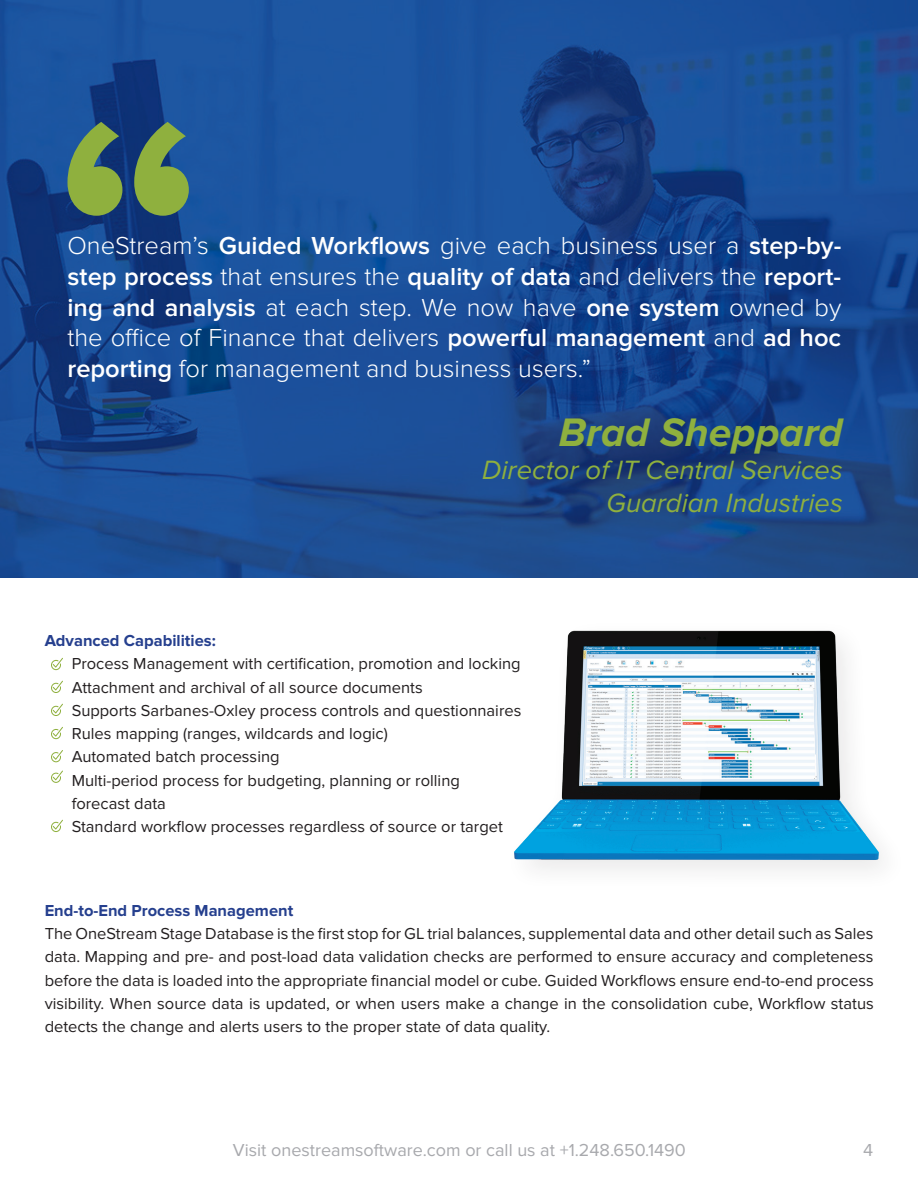
<style>
.page{position:relative;width:918px;height:1188px;background:#fff}
.page>*{position:absolute;margin:0;border:0;box-sizing:border-box;transform-origin:0 0}
.t1{font:italic 700 41.25px "Proxima Nova";color:#8fb03e}
.t2{font:italic 27.45px/33px "Proxima Nova";color:#8fb03e;text-align:right}
.t3{font:300 25.5px/30.6px "Proxima Nova";color:#fff;text-align:justify}
.t4{font:18px "Proxima Nova";color:#a8a9ad}
.t5{font:16.5px/23.2px "Proxima Nova";color:#231f20}
.t6{font:700 16.5px "Proxima Nova";color:#253f8e}
.s1{font-weight:600}
</style>
<div class="page">
<svg style="left:0;top:0;width:918px;height:578px;fill:#1b509a"></svg>
<svg style="left:51px;top:658px;width:12px;height:12px"></svg>
<svg style="left:51px;top:681px;width:12px;height:12px"></svg>
<svg style="left:51px;top:704px;width:12px;height:12px"></svg>
<svg style="left:51px;top:727px;width:12px;height:12px"></svg>
<svg style="left:51px;top:771px;width:12px;height:12px"></svg>
<svg style="left:51px;top:750px;width:12px;height:12px"></svg>
<svg style="left:51px;top:820px;width:12px;height:12px"></svg>
<img style="left:514px;top:630px;width:367px;height:238px">
<svg style="left:67px;top:122px;width:122px;height:94px"></svg>
<p class="t3" style="left:68px;top:232px;width:775px">OneStream’s <span class="s1">Guided Workflows</span> give each business user a <span class="s1">step-by&shy;step process</span> that ensures the <span class="s1">quality of data</span> and delivers the <span class="s1">report&shy;ing and analysis</span> at each step. We now have <span class="s1">one system</span> owned by the office of Finance that delivers <span class="s1">powerful management</span> and <span class="s1">ad hoc reporting</span> for management and business users.”</p>
<h1 class="t1" style="left:559px;top:409px;width:285px">Brad Sheppard</h1>
<h2 class="t2" style="left:482px;top:454px;width:362px">Director of IT Central Services<br>Guardian Industries</h2>
<p class="t6" style="left:45px;top:631px;width:173px">Advanced Capabilities:</p>
<p class="t5" style="left:72px;top:652px;width:451px">Process Management with certification, promotion and locking Attachment and archival of all source documents<br>Supports Sarbanes-Oxley process controls and questionnaires Rules mapping (ranges, wildcards and logic)<br>Automated batch processing<br>Multi-period process for budgeting, planning or rolling forecast data<br>Standard workflow processes regardless of source or target</p>
<p class="t6" style="left:45px;top:901px;width:250px">End-to-End Process Management</p>
<p class="t5" style="left:45px;top:922px;width:831px;text-align:justify">The OneStream Stage Database is the first stop for GL trial balances, supplemental data and other detail such as Sales data. Mapping and pre- and post-load data validation checks are performed to ensure accuracy and completeness before the data is loaded into the appropriate financial model or cube. Guided Workflows ensure end-to-end process visibility. When source data is updated, or when users make a change in the consolidation cube, Workflow status detects the change and alerts users to the proper state of data quality.</p>
<p class="t4" style="left:233px;top:1139px;width:454px">Visit onestreamsoftware.com or call us at +1.248.650.1490</p>
<p class="t4" style="left:863px;top:1139px;width:12px">4</p>
</div>
